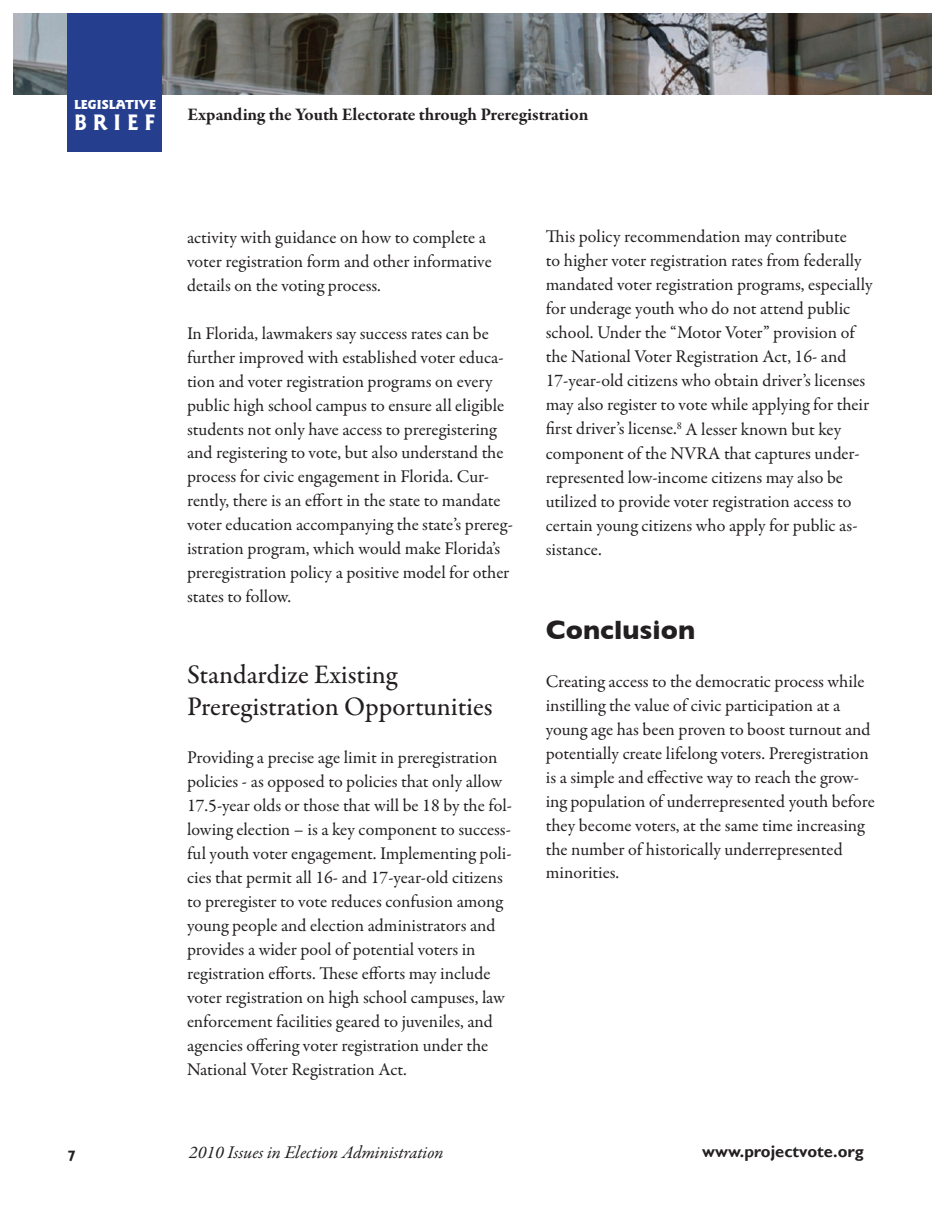
<style>
.page{position:relative;width:945px;height:1215px;background:#fff}
.page>*{position:absolute;margin:0;border:0;box-sizing:border-box;transform-origin:0 0}
.t1{font:500 27px/32.4px "Garamond Premr Pro";color:#231f20}
.t2{font:700 27px "Gill Sans";color:#231f20}
.t3{font:700 23.25px "Goudy Sans";letter-spacing:.26em;color:#fff}
.t4{font:18px/24px "Garamond Premr Pro";letter-spacing:-.005em;color:#231f20}
.t5{font:700 18px "Garamond Premr Pro";letter-spacing:-.005em;color:#231f20}
.t6{font:italic 18px "Garamond Premr Pro";letter-spacing:-.005em;color:#231f20}
.t7{font:700 16.5px "Gill Sans";color:#231f20}
.t8{font:700 15px "Gill Sans";color:#231f20}
.t9{font:900 13.5px "Goudy Sans";color:#fff}
</style>
<div class="page">
<img style="left:14px;top:14px;width:918px;height:80px">
<div style="left:68px;top:14px;width:94px;height:138px;background:#253f8e"></div>
<p class="t9" style="left:74px;top:97px;width:84px">LEGISLATIVE</p>
<p class="t3" style="left:74px;top:109px;width:83px">Brief</p>
<p class="t5" style="left:188px;top:103px;width:402px">Expanding the Youth Electorate through Preregistration</p>
<p class="t4" style="left:187px;top:225px;width:306px">activity with guidance on how to complete a voter registration form and other informative details on the voting process.</p>
<p class="t4" style="left:187px;top:321px;width:327px">In Florida, lawmakers say success rates can be further improved with established voter educa&shy;tion and voter registration programs on every public high school campus to ensure all eligible students not only have access to preregistering and registering to vote, but also understand the process for civic engagement in Florida. Cur&shy;rently, there is an effort in the state to mandate voter education accompanying the state’s prereg&shy;istration program, which would make Florida’s preregistration policy a positive model for other states to follow.</p>
<h1 class="t1" style="left:187px;top:659px;width:307px">Standardize Existing<br>Preregistration Opportunities</h1>
<p class="t4" style="left:187px;top:746px;width:326px">Providing a precise age limit in preregistration policies - as opposed to policies that only allow 17.5-year olds or those that will be 18 by the fol&shy;lowing election – is a key component to success&shy;ful youth voter engagement. Implementing poli&shy;cies that permit all 16- and 17-year-old citizens to preregister to vote reduces confusion among young people and election administrators and provides a wider pool of potential voters in registration efforts. These efforts may include voter registration on high school campuses, law enforcement facilities geared to juveniles, and agencies offering voter registration under the National Voter Registration Act.</p>
<p class="t4" style="left:546px;top:225px;width:328px">This policy recommendation may contribute<br>to higher voter registration rates from federally mandated voter registration programs, especially for underage youth who do not attend public school. Under the “Motor Voter” provision of the National Voter Registration Act, 16- and 17-year-old citizens who obtain driver’s licenses may also register to vote while applying for their first driver’s license.<sup>8</sup> A lesser known but key component of the NVRA that captures under&shy;represented low-income citizens may also be utilized to provide voter registration access to certain young citizens who apply for public as&shy;sistance.</p>
<h1 class="t2" style="left:546px;top:614px;width:151px">Conclusion</h1>
<p class="t4" style="left:546px;top:669px;width:331px">Creating access to the democratic process while instilling the value of civic participation at a young age has been proven to boost turnout and potentially create lifelong voters. Preregistration is a simple and effective way to reach the grow&shy;ing population of underrepresented youth before they become voters, at the same time increasing the number of historically underrepresented minorities.</p>
<p class="t8" style="left:68px;top:1146px;width:10px">7</p>
<p class="t6" style="left:189px;top:1141px;width:256px">2010 Issues in Election Administration</p>
<p class="t7" style="left:702px;top:1142px;width:163px">www.projectvote.org</p>
</div>
